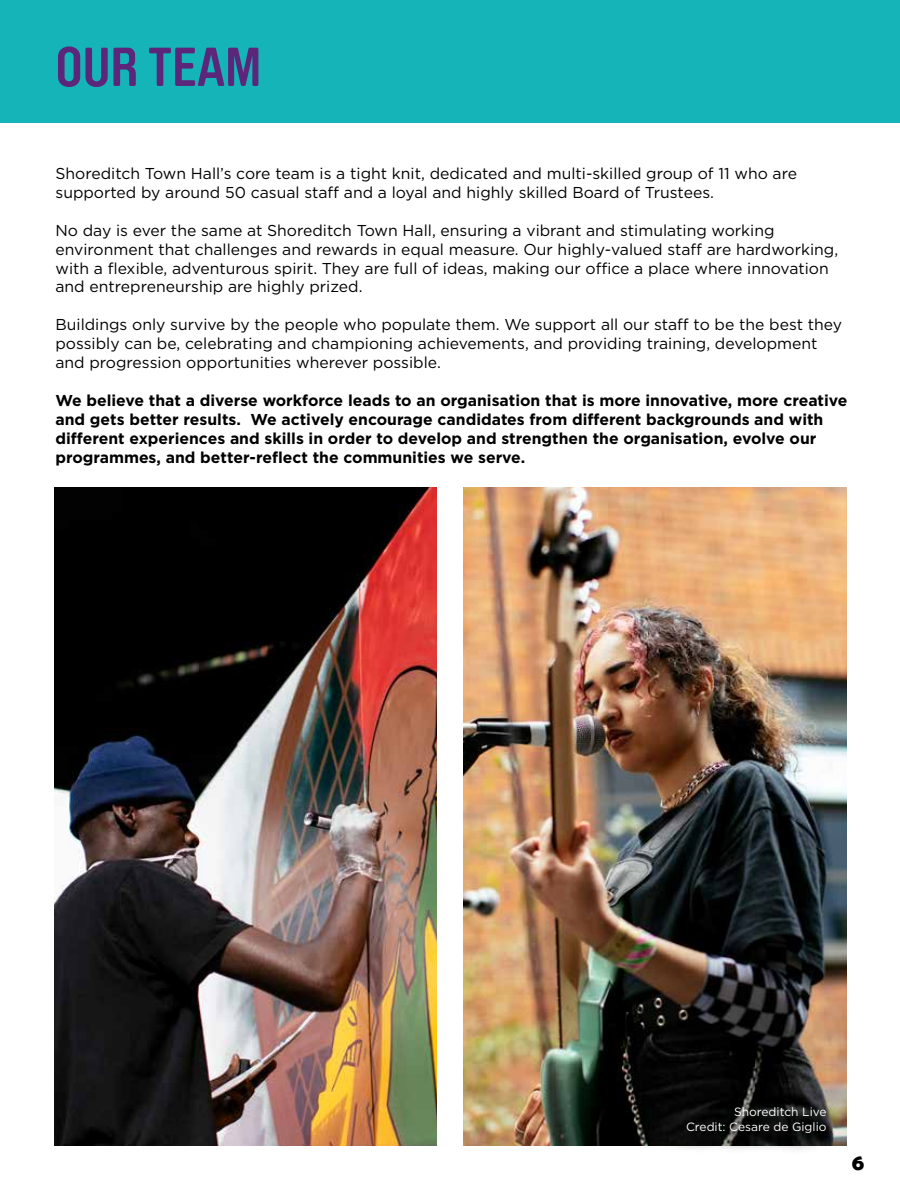
<style>
.page{position:relative;width:900px;height:1200px;background:#fff}
.page>*{position:absolute;margin:0;border:0;box-sizing:border-box;transform-origin:0 0}
.t1{font:700 54px "Brauer Neue Std";color:#5c267b}
.t2{font:700 22.5px "Berlin Sans FB Demi";color:#000}
.t3{font:15.75px/18.9px "Gotham";color:#000}
.t4{font:700 15.75px/18.9px "Gotham";color:#000}
.t5{font:12px/14.4px "Gotham";color:#fff;text-align:right}
</style>
<div class="page">
<div style="left:0;top:0;width:900px;height:122px;background:#15b4b9"></div>
<img style="left:464px;top:488px;width:382px;height:658px">
<div style="left:661px;top:1102px;width:166px;height:54px;background:#000;opacity:.75"></div>
<img style="left:54px;top:488px;width:382px;height:658px">
<h1 class="t1" style="left:56px;top:36px;width:208px">OUR TEAM</h1>
<p class="t3" style="left:56px;top:164px;width:743px">Shoreditch Town Hall’s core team is a tight knit, dedicated and multi-skilled group of 11 who are supported by around 50 casual staff and a loyal and highly skilled Board of Trustees.</p>
<p class="t3" style="left:56px;top:220px;width:784px">No day is ever the same at Shoreditch Town Hall, ensuring a vibrant and stimulating working environment that challenges and rewards in equal measure. Our highly-valued staff are hardworking, with a flexible, adventurous spirit. They are full of ideas, making our office a place where innovation and entrepreneurship are highly prized.</p>
<p class="t3" style="left:56px;top:315px;width:788px">Buildings only survive by the people who populate them. We support all our staff to be the best they possibly can be, celebrating and championing achievements, and providing training, development and progression opportunities wherever possible.</p>
<p class="t4" style="left:56px;top:391px;width:794px">We believe that a diverse workforce leads to an organisation that is more innovative, more creative and gets better results. We actively encourage candidates from different backgrounds and with different experiences and skills in order to develop and strengthen the organisation, evolve our programmes, and better-reflect the communities we serve.</p>
<p class="t5" style="left:686px;top:1105px;width:142px">Shoreditch Live<br>Credit: Cesare de Giglio</p>
<h2 class="t2" style="left:852px;top:1149px;width:14px">6</h2>
</div>
